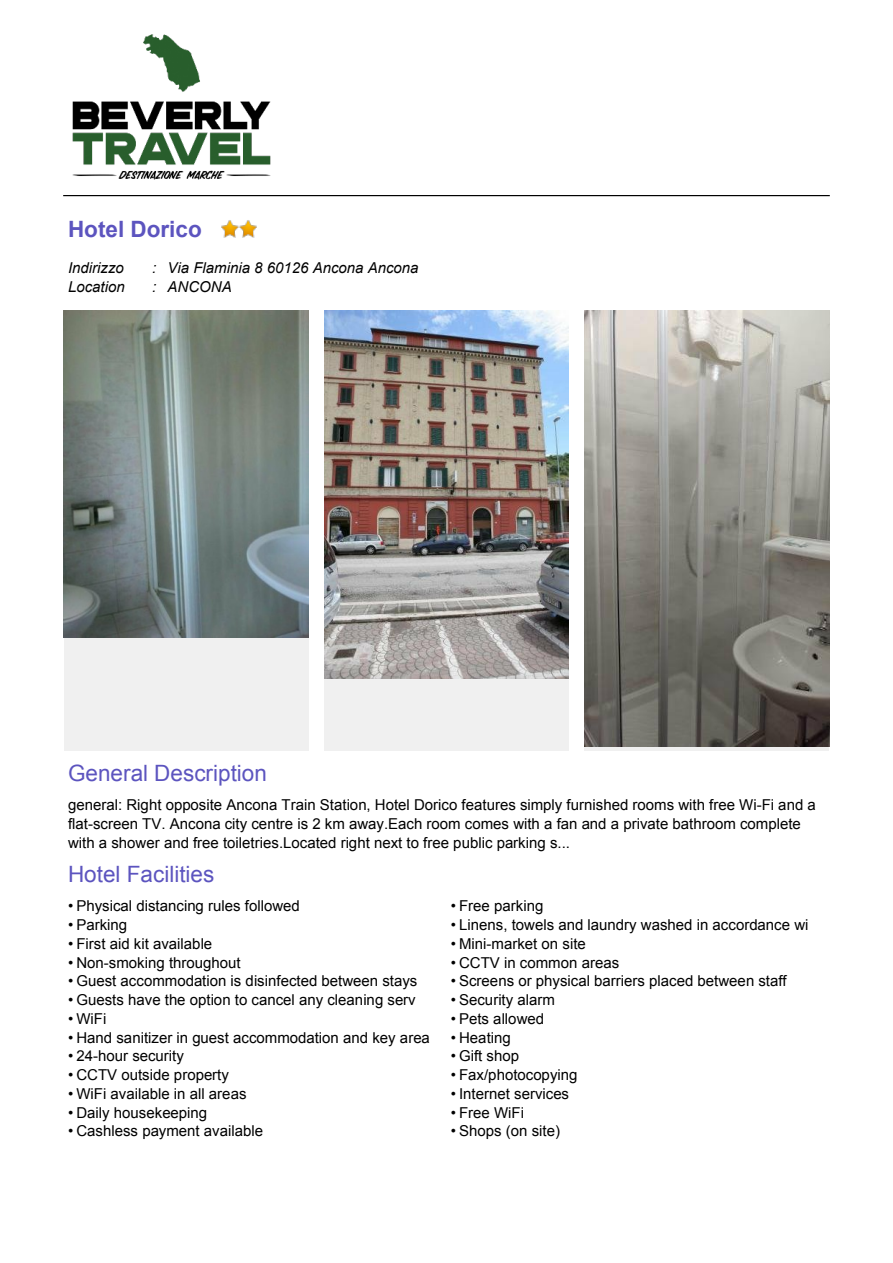
<style>
.page{position:relative;width:893px;height:1263px;background:#fff}
.page>*{position:absolute;margin:0;border:0;box-sizing:border-box;transform-origin:0 0}
.t1{font:22.5px "Arial";color:#5c54bf}
.t2{font:700 22.5px "Arial";color:#5c54bf}
.t3{font:15px/18.8px "Arial";color:#000}
.t4{font:italic 15px "Arial";color:#000}
</style>
<div class="page">
<div style="left:324px;top:311px;width:245px;height:439px;background:#f0f0f0"></div>
<div style="left:64px;top:311px;width:245px;height:439px;background:#f0f0f0"></div>
<hr style="left:64px;top:195px;width:765px;height:1px;background:#000">
<img style="left:221px;top:220px;width:36px;height:17px">
<img style="left:64px;top:311px;width:245px;height:326px">
<img style="left:324px;top:311px;width:245px;height:368px">
<img style="left:584px;top:311px;width:245px;height:436px">
<img style="left:63px;top:34px;width:208px;height:162px">
<h1 class="t2" style="left:68px;top:220px;width:135px">Hotel Dorico</h1>
<p class="t4" style="left:68px;top:262px;width:57px">Indirizzo</p>
<p class="t4" style="left:152px;top:262px;width:268px">: Via Flaminia 8 60126 Ancona Ancona</p>
<p class="t4" style="left:68px;top:281px;width:58px">Location</p>
<p class="t4" style="left:152px;top:281px;width:81px">: ANCONA</p>
<h1 class="t1" style="left:68px;top:764px;width:200px">General Description</h1>
<p class="t3" style="left:68px;top:797px;width:749px">general: Right opposite Ancona Train Station, Hotel Dorico features simply furnished rooms with free Wi-Fi and a flat-screen TV. Ancona city centre is 2 km away.Each room comes with a fan and a private bathroom complete with a shower and free toiletries.Located right next to free public parking s...</p>
<h1 class="t1" style="left:68px;top:866px;width:148px">Hotel Facilities</h1>
<p class="t3" style="left:68px;top:898px;width:233px">• Physical distancing rules followed</p>
<p class="t3" style="left:451px;top:898px;width:94px">• Free parking</p>
<p class="t3" style="left:68px;top:917px;width:61px">• Parking</p>
<p class="t3" style="left:451px;top:917px;width:359px">• Linens, towels and laundry washed in accordance wi</p>
<p class="t3" style="left:68px;top:936px;width:146px">• First aid kit available</p>
<p class="t3" style="left:451px;top:936px;width:137px">• Mini-market on site</p>
<p class="t3" style="left:68px;top:954px;width:174px">• Non-smoking throughout</p>
<p class="t3" style="left:451px;top:954px;width:170px">• CCTV in common areas</p>
<p class="t3" style="left:68px;top:973px;width:351px">• Guest accommodation is disinfected between stays</p>
<p class="t3" style="left:451px;top:973px;width:337px">• Screens or physical barriers placed between staff</p>
<p class="t3" style="left:68px;top:992px;width:349px">• Guests have the option to cancel any cleaning serv</p>
<p class="t3" style="left:451px;top:992px;width:106px">• Security alarm</p>
<p class="t3" style="left:68px;top:1011px;width:40px">• WiFi</p>
<p class="t3" style="left:451px;top:1011px;width:95px">• Pets allowed</p>
<p class="t3" style="left:68px;top:1029px;width:363px">• Hand sanitizer in guest accommodation and key area</p>
<p class="t3" style="left:451px;top:1029px;width:62px">• Heating</p>
<p class="t3" style="left:68px;top:1048px;width:117px">• 24-hour security</p>
<p class="t3" style="left:451px;top:1048px;width:70px">• Gift shop</p>
<p class="t3" style="left:68px;top:1067px;width:162px">• CCTV outside property</p>
<p class="t3" style="left:451px;top:1067px;width:128px">• Fax/photocopying</p>
<p class="t3" style="left:68px;top:1086px;width:180px">• WiFi available in all areas</p>
<p class="t3" style="left:451px;top:1086px;width:120px">• Internet services</p>
<p class="t3" style="left:68px;top:1104px;width:141px">• Daily housekeeping</p>
<p class="t3" style="left:451px;top:1104px;width:75px">• Free WiFi</p>
<p class="t3" style="left:68px;top:1123px;width:197px">• Cashless payment available</p>
<p class="t3" style="left:451px;top:1123px;width:111px">• Shops (on site)</p>
</div>
